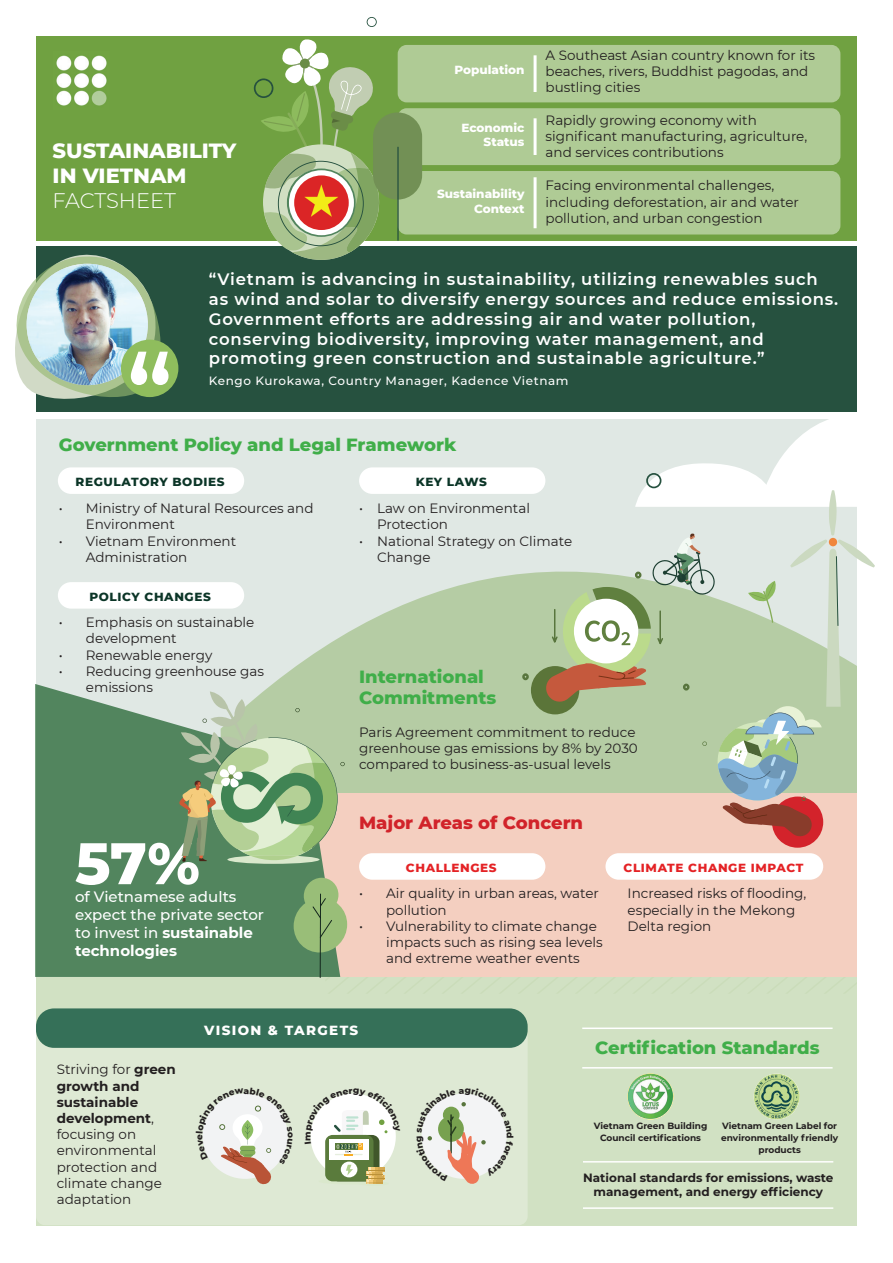
<style>
.page{position:relative;width:893px;height:1263px;background:#fff}
.page>*{position:absolute;margin:0;border:0;box-sizing:border-box;transform-origin:0 0}
.t1{font:800 58.5px "Montserrat";color:#fff}
.t2{font:800 21px/25.2px "Montserrat";color:#fff}
.t3{font:300 21px "Montserrat";letter-spacing:-.005em;color:#fff}
.t4{font:800 18px/21.6px "Montserrat";color:#40ae49}
.t5{font:800 18px "Montserrat";color:#d1232a}
.t6{font:600 16.5px/19.8px "Montserrat";letter-spacing:.05em;color:#fff}
.t7{font:500 15px/18px "Montserrat";color:#fff}
.t8{font:13.5px/16.2px "Montserrat";color:#231f20}
.t9{font:800 13.5px "Montserrat";letter-spacing:.1em;color:#fff}
.t10{font:700 12px/14.4px "Montserrat";color:#231f20;text-align:center}
.t11{font:800 12px/14.4px "Montserrat";color:#fff;text-align:right}
.t12{font:500 12px "Montserrat";letter-spacing:.05em;color:#fff}
.t13{font:800 12px "Montserrat";letter-spacing:.05em;color:#0b3527}
.t14{font:800 12px "Montserrat";letter-spacing:.05em;color:#e42225}
.t15{font:700 9px/12px "Montserrat";color:#231f20;text-align:center}
.t16{font:800 9px "Montserrat";color:#231f20}
.s1{font-weight:700}
</style>
<div class="page">
<div style="left:36px;top:246px;width:821px;height:166px;background:#26513f"></div>
<div style="left:36px;top:419px;width:821px;height:806px;background:#e0e8e4"></div>
<div style="left:36px;top:36px;width:821px;height:205px;background:#70a141"></div>
<svg style="left:367px;top:17px;width:10px;height:10px"></svg>
<svg style="left:254px;top:39px;width:126px;height:221px"></svg>
<img style="left:56px;top:55px;width:51px;height:51px">
<div style="left:36px;top:977px;width:821px;height:248px;background:#d1e1c3"></div>
<div style="left:36px;top:1028px;width:492px;height:197px;background:#dee9d4;border-radius:9px"></div>
<div style="left:398px;top:45px;width:442px;height:57px;background:#afcb95;border-radius:9px"></div>
<div style="left:398px;top:108px;width:442px;height:57px;background:#afcb95;border-radius:9px"></div>
<div style="left:398px;top:171px;width:442px;height:63px;background:#afcb95;border-radius:9px"></div>
<hr style="left:534px;top:55px;width:3px;height:37px;background:#fff">
<hr style="left:534px;top:118px;width:3px;height:37px;background:#fff">
<hr style="left:534px;top:177px;width:3px;height:51px;background:#fff">
<div style="left:289px;top:170px;width:65px;height:65px;background:#fff;border-radius:50%"></div>
<div style="left:36px;top:1008px;width:492px;height:40px;background:#357058;border-radius:18px"></div>
<hr style="left:583px;top:1161px;width:250px;height:1px;background:#fff">
<hr style="left:582px;top:1027px;width:251px;height:2px;background:#fff">
<hr style="left:582px;top:1067px;width:251px;height:1px;background:#fff">
<hr style="left:583px;top:1207px;width:250px;height:2px;background:#fff">
<div style="left:288px;top:793px;width:569px;height:184px;background:#f4cfc0"></div>
<div style="left:35px;top:684px;width:304px;height:293px;background:#52855e"></div>
<img style="left:628px;top:1073px;width:45px;height:46px;border-radius:23px">
<img style="left:754px;top:1074px;width:46px;height:45px;border-radius:22px">
<div style="left:304px;top:877px;width:34px;height:36px;background:#99be78;border-radius:50%"></div>
<div style="left:294px;top:897px;width:53px;height:56px;background:#99be78;border-radius:50%"></div>
<svg style="left:313px;top:893px;width:35px;height:85px"></svg>
<div style="left:373px;top:112px;width:49px;height:88px;background:#729055;border-radius:24px"></div>
<hr style="left:397px;top:147px;width:2px;height:93px;background:#26513f">
<div style="left:58px;top:467px;width:186px;height:27px;background:#fff;border-radius:13px"></div>
<div style="left:58px;top:582px;width:186px;height:27px;background:#fff;border-radius:13px"></div>
<div style="left:359px;top:853px;width:186px;height:27px;background:#fff;border-radius:13px"></div>
<div style="left:605px;top:853px;width:218px;height:27px;background:#fff;border-radius:13px"></div>
<img style="left:294px;top:175px;width:55px;height:55px;border-radius:27px">
<svg style="left:358px;top:1181px;width:31px;height:5px"></svg>
<div style="left:319px;top:1178px;width:64px;height:6px;background:#dae8cc;border-radius:50%"></div>
<svg style="left:179px;top:419px;width:696px;height:459px"></svg>
<div style="left:121px;top:340px;width:57px;height:57px;background:#8fbd5d;border-radius:50%"></div>
<img style="left:15px;top:254px;width:154px;height:145px">
<svg style="left:202px;top:1093px;width:86px;height:92px"></svg>
<svg style="left:310px;top:1093px;width:86px;height:90px"></svg>
<svg style="left:421px;top:1093px;width:86px;height:91px"></svg>
<h2 class="t2" style="left:53px;top:136px;width:185px">SUSTAINABILITY<br>IN VIETNAM</h2>
<h2 class="t3" style="left:53px;top:186px;width:125px">FACTSHEET</h2>
<p class="t11" style="left:454px;top:62px;width:72px">Population</p>
<p class="t11" style="left:461px;top:120px;width:65px">Economic<br>Status</p>
<p class="t11" style="left:437px;top:186px;width:89px">Sustainability<br>Context</p>
<p class="t8" style="left:546px;top:46px;width:271px">A Southeast Asian country known for its beaches, rivers, Buddhist pagodas, and bustling cities</p>
<p class="t8" style="left:546px;top:111px;width:263px">Rapidly growing economy with significant manufacturing, agriculture, and services contributions</p>
<p class="t8" style="left:546px;top:177px;width:255px">Facing environmental challenges, including deforestation, air and water pollution, and urban congestion</p>
<p class="t6" style="left:209px;top:269px;width:631px">“Vietnam is advancing in sustainability, utilizing renewables such as wind and solar to diversify energy sources and reduce emissions.<br>Government efforts are addressing air and water pollution, conserving biodiversity, improving water management, and promoting green construction and sustainable agriculture.”</p>
<p class="t12" style="left:209px;top:373px;width:361px">Kengo Kurokawa, Country Manager, Kadence Vietnam</p>
<h3 class="t4" style="left:59px;top:433px;width:399px">Government Policy and Legal Framework</h3>
<p class="t13" style="left:76px;top:473px;width:151px">REGULATORY BODIES</p>
<p class="t13" style="left:416px;top:473px;width:73px">KEY LAWS</p>
<p class="t8" style="left:86px;top:500px;width:229px;text-indent:-27px">• Ministry of Natural Resources and<br>Environment</p>
<p class="t8" style="left:86px;top:532px;width:152px;text-indent:-27px">• Vietnam Environment<br>Administration</p>
<p class="t13" style="left:89px;top:588px;width:123px">POLICY CHANGES</p>
<p class="t8" style="left:86px;top:614px;width:170px;text-indent:-27px">• Emphasis on sustainable development</p>
<p class="t8" style="left:59px;top:646px;width:155px">• Renewable energy</p>
<p class="t8" style="left:86px;top:662px;width:180px;text-indent:-27px">• Reducing greenhouse gas emissions</p>
<h1 class="t1" style="left:75px;top:820px;width:126px">57%</h1>
<p class="t7" style="left:75px;top:905px;width:190px">expect the private sector to invest in <span class="s1">sustainable technologies</span></p>
<p class="t7" style="left:75px;top:887px;width:163px">of Vietnamese adults</p>
<p class="t8" style="left:377px;top:500px;width:154px;text-indent:-18px">• Law on Environmental<br>Protection</p>
<p class="t8" style="left:377px;top:532px;width:197px;text-indent:-18px">• National Strategy on Climate<br>Change</p>
<h3 class="t4" style="left:359px;top:664px;width:139px">International<br>Commitments</h3>
<p class="t8" style="left:359px;top:723px;width:280px">Paris Agreement commitment to reduce greenhouse gas emissions by 8% by 2030 compared to business-as-usual levels</p>
<h3 class="t5" style="left:359px;top:809px;width:226px">Major Areas of Concern</h3>
<p class="t14" style="left:406px;top:859px;width:92px">CHALLENGES</p>
<p class="t14" style="left:624px;top:859px;width:181px">CLIMATE CHANGE IMPACT</p>
<p class="t8" style="left:386px;top:885px;width:214px;text-indent:-27px">• Air quality in urban areas, water pollution</p>
<p class="t8" style="left:386px;top:917px;width:218px;text-indent:-27px">• Vulnerability to climate change impacts such as rising sea levels and extreme weather events</p>
<p class="t8" style="left:628px;top:885px;width:180px">Increased risks of flooding, especially in the Mekong<br>Delta region</p>
<p class="t8" style="left:57px;top:1061px;width:121px">Striving for <span class="s1">green growth and sustainable development</span>, focusing on environmental protection and climate change adaptation</p>
<p class="t9" style="left:204px;top:1020px;width:156px">VISION &amp; TARGETS</p>
<p class="t16" style="left:516px;top:1132px;width:8px;rotate:90deg">d</p>
<h3 class="t4" style="left:595px;top:1035px;width:226px">Certification Standards</h3>
<p class="t15" style="left:594px;top:1120px;width:115px">Vietnam Green Building<br>Council certifications</p>
<p class="t15" style="left:721px;top:1120px;width:119px">Vietnam Green Label for environmentally friendly products</p>
<p class="t10" style="left:583px;top:1170px;width:252px">National standards for emissions, waste management, and energy efficiency</p>
</div>
